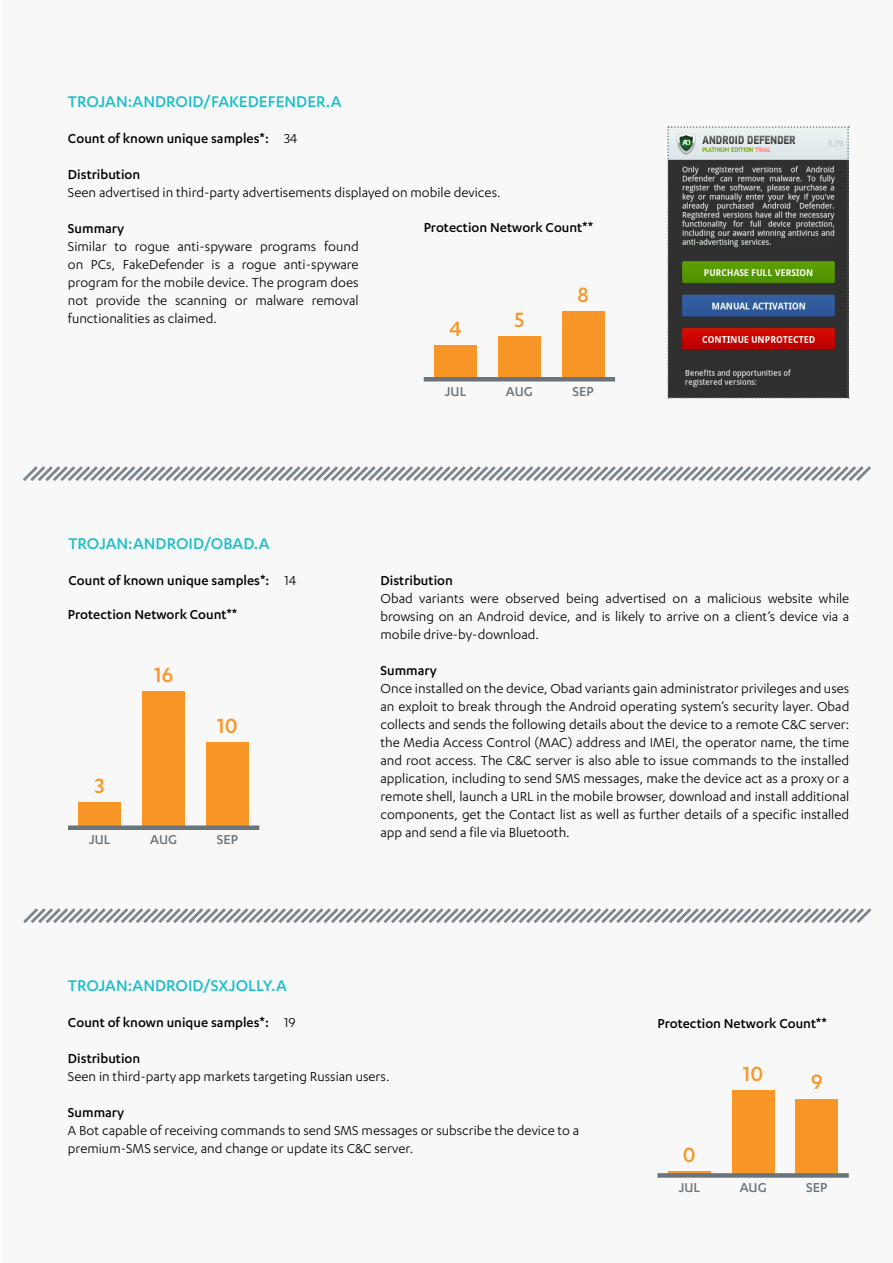
<style>
.page{position:relative;width:893px;height:1263px;background:#fff}
.page>*{position:absolute;margin:0;border:0;box-sizing:border-box;transform-origin:0 0}
.t1{font:500 24px "F Secure Sans";color:#f89728}
.t2{font:500 18px "F Secure Sans";color:#1cbeca}
.t3{font:15px/18px "F Secure Sans";color:#000;text-align:justify}
.t4{font:500 15px "F Secure Sans";color:#000}
.t5{font:500 15px "F Secure Sans";color:#6a747b}
.s1{font-weight:400}
</style>
<div class="page">
<div style="left:1px;top:0;width:892px;height:1263px;background:#f8f8f8"></div>
<div style="left:498px;top:337px;width:43px;height:42px;background:#f89728"></div>
<div style="left:562px;top:311px;width:42px;height:68px;background:#f89728"></div>
<div style="left:434px;top:345px;width:43px;height:34px;background:#f89728"></div>
<hr style="left:424px;top:377px;width:191px;height:4px;background:#6a747b">
<svg style="left:667px;top:126px;width:182px;height:273px;background:#5e5b55"></svg>
<div style="left:142px;top:692px;width:43px;height:136px;background:#f89728"></div>
<div style="left:206px;top:743px;width:43px;height:85px;background:#f89728"></div>
<div style="left:79px;top:802px;width:42px;height:26px;background:#f89728"></div>
<div style="left:68px;top:825px;width:191px;height:5px;background:#6a747b"></div>
<div style="left:732px;top:1090px;width:42px;height:85px;background:#f89728"></div>
<div style="left:796px;top:1099px;width:42px;height:76px;background:#f89728"></div>
<hr style="left:668px;top:1171px;width:43px;height:4px;background:#f89728">
<div style="left:657px;top:1173px;width:192px;height:5px;background:#6a747b"></div>
<svg style="left:23px;top:466px;width:848px;height:15px"></svg>
<svg style="left:23px;top:908px;width:849px;height:15px"></svg>
<p class="t2" style="left:68px;top:91px;width:275px">Trojan:Android/FakeDefender.A</p>
<p class="t4" style="left:68px;top:130px;width:231px">Count of known unique samples*: <span class="s1">34</span></p>
<p class="t4" style="left:68px;top:166px;width:74px">Distribution</p>
<p class="t3" style="left:68px;top:183px;width:434px">Seen advertised in third-party advertisements displayed on mobile devices.</p>
<p class="t4" style="left:68px;top:220px;width:58px">Summary</p>
<p class="t3" style="left:68px;top:237px;width:292px">Similar to rogue anti-spyware programs found on PCs, FakeDefender is a rogue anti-spyware program for the mobile device. The program does not provide the scanning or malware removal functionalities as claimed.</p>
<p class="t4" style="left:424px;top:219px;width:171px">Protection Network Count**</p>
<h1 class="t1" style="left:577px;top:281px;width:13px">8</h1>
<h1 class="t1" style="left:514px;top:306px;width:11px">5</h1>
<h1 class="t1" style="left:449px;top:315px;width:14px">4</h1>
<p class="t2" style="left:69px;top:533px;width:203px">Trojan:Android/Obad.A</p>
<p class="t4" style="left:69px;top:572px;width:229px">Count of known unique samples*: <span class="s1">14</span></p>
<p class="t4" style="left:68px;top:606px;width:171px">Protection Network Count**</p>
<h1 class="t1" style="left:95px;top:772px;width:11px">3</h1>
<h1 class="t1" style="left:154px;top:662px;width:21px">16</h1>
<h1 class="t1" style="left:217px;top:712px;width:22px">10</h1>
<p class="t5" style="left:89px;top:831px;width:23px">Jul</p>
<p class="t5" style="left:150px;top:831px;width:10px">AUG</p>
<p class="t5" style="left:217px;top:831px;width:23px">Sep</p>
<p class="t5" style="left:445px;top:383px;width:23px">Jul</p>
<p class="t5" style="left:506px;top:383px;width:10px">AUG</p>
<p class="t5" style="left:573px;top:383px;width:23px">Sep</p>
<p class="t4" style="left:381px;top:572px;width:74px">Distribution</p>
<p class="t3" style="left:381px;top:589px;width:470px">Obad variants were observed being advertised on a malicious website while browsing on an Android device, and is likely to arrive on a client’s device via a mobile drive-by-download.</p>
<p class="t4" style="left:381px;top:662px;width:58px">Summary</p>
<p class="t3" style="left:381px;top:679px;width:470px">Once installed on the device, Obad variants gain administrator privileges and uses an exploit to break through the Android operating system’s security layer. Obad collects and sends the following details about the device to a remote C&amp;C server: the Media Access Control (MAC) address and IMEI, the operator name, the time and root access. The C&amp;C server is also able to issue commands to the installed application, including to send SMS messages, make the device act as a proxy or a remote shell, launch a URL in the mobile browser, download and install additional components, get the Contact list as well as further details of a specific installed app and send a file via Bluetooth.</p>
<p class="t2" style="left:68px;top:975px;width:220px">Trojan:Android/SxJolly.A</p>
<p class="t4" style="left:68px;top:1014px;width:229px">Count of known unique samples*: <span class="s1">19</span></p>
<p class="t4" style="left:68px;top:1050px;width:74px">Distribution</p>
<p class="t3" style="left:68px;top:1067px;width:323px">Seen in third-party app markets targeting Russian users.</p>
<p class="t4" style="left:68px;top:1104px;width:58px">Summary</p>
<p class="t3" style="left:68px;top:1121px;width:513px">A Bot capable of receiving commands to send SMS messages or subscribe the device to a premium-SMS service, and change or update its C&amp;C server.</p>
<p class="t4" style="left:657px;top:1015px;width:171px">Protection Network Count**</p>
<h1 class="t1" style="left:683px;top:1141px;width:14px">0</h1>
<h1 class="t1" style="left:743px;top:1060px;width:22px">10</h1>
<h1 class="t1" style="left:811px;top:1068px;width:13px">9</h1>
<p class="t5" style="left:679px;top:1179px;width:23px">Jul</p>
<p class="t5" style="left:740px;top:1179px;width:10px">AUG</p>
<p class="t5" style="left:806px;top:1179px;width:23px">Sep</p>
</div>
